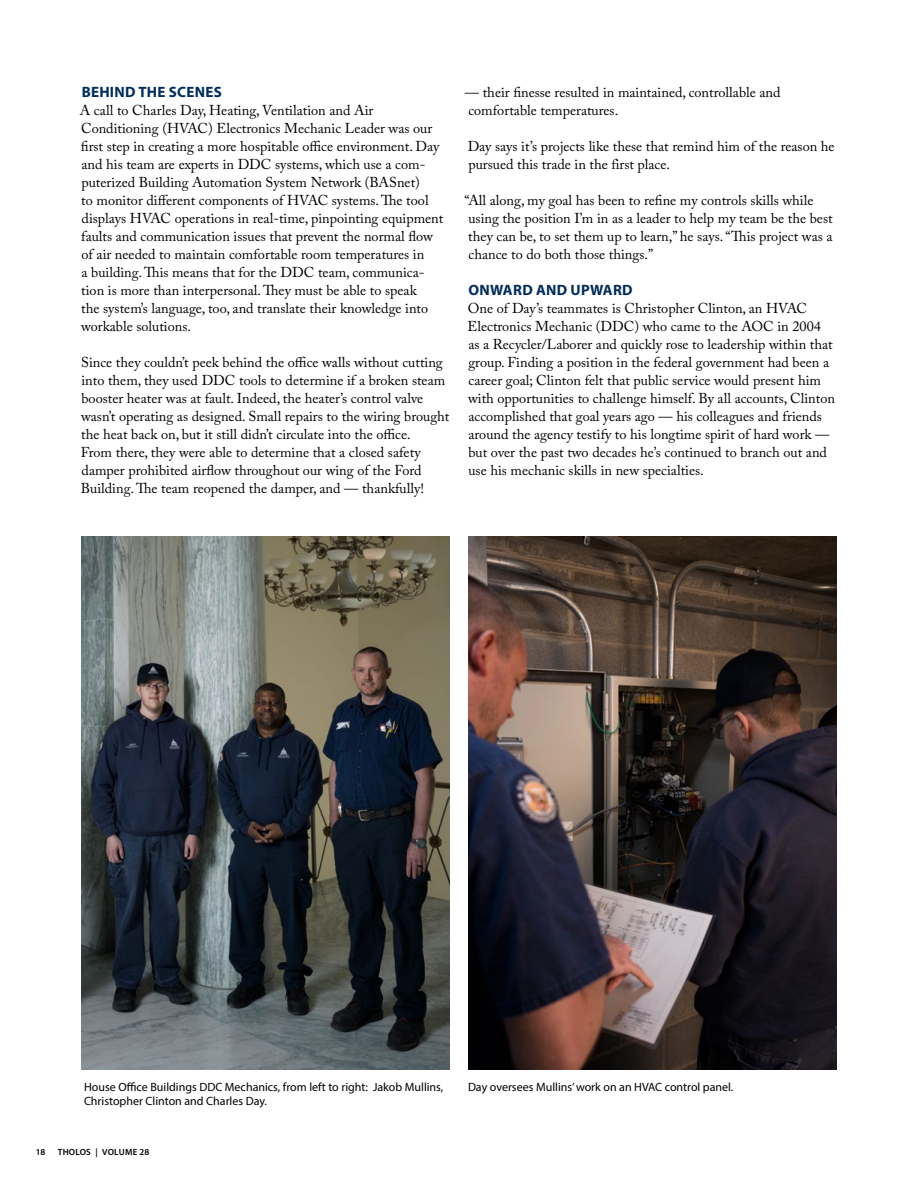
<style>
.page{position:relative;width:918px;height:1188px;background:#fff}
.page>*{position:absolute;margin:0;border:0;box-sizing:border-box;transform-origin:0 0}
.t1{font:700 15px "Myriad Pro";letter-spacing:.02em;color:#002d5d}
.t2{font:14.25px/18px "Adobe Caslon Pro";color:#000}
.t3{font:12px/14.2px "Myriad Pro";color:#000}
.t4{font:600 9px "Myriad Pro";letter-spacing:.02em;color:#000}
</style>
<div class="page">
<img style="left:81px;top:537px;width:369px;height:532px">
<img style="left:468px;top:537px;width:369px;height:532px">
<h3 class="t1" style="left:82px;top:82px;width:142px">BEHIND THE SCENES</h3>
<p class="t2" style="left:80px;top:101px;width:365px">A call to Charles Day, Heating, Ventilation and Air Conditioning (HVAC) Electronics Mechanic Leader was our first step in creating a more hospitable office environment. Day and his team are experts in DDC systems, which use a com&shy;puterized Building Automation System Network (BASnet)<br>to monitor different components of HVAC systems. The tool displays HVAC operations in real-time, pinpointing equipment faults and communication issues that prevent the normal flow of air needed to maintain comfortable room temperatures in<br>a building. This means that for the DDC team, communica&shy;tion is more than interpersonal. They must be able to speak<br>the system’s language, too, and translate their knowledge into workable solutions.</p>
<p class="t2" style="left:81px;top:353px;width:370px">Since they couldn’t peek behind the office walls without cutting into them, they used DDC tools to determine if a broken steam booster heater was at fault. Indeed, the heater’s control valve wasn’t operating as designed. Small repairs to the wiring brought the heat back on, but it still didn’t circulate into the office.<br>From there, they were able to determine that a closed safety damper prohibited airflow throughout our wing of the Ford Building. The team reopened the damper, and — thankfully!</p>
<p class="t2" style="left:465px;top:83px;width:317px">— their finesse resulted in maintained, controllable and comfortable temperatures.</p>
<p class="t2" style="left:468px;top:137px;width:368px">Day says it’s projects like these that remind him of the reason he pursued this trade in the first place.</p>
<p class="t2" style="left:464px;top:191px;width:370px">“All along, my goal has been to refine my controls skills while using the position I’m in as a leader to help my team be the best they can be, to set them up to learn,” he says. “This project was a chance to do both those things.”</p>
<h3 class="t1" style="left:468px;top:280px;width:166px">ONWARD AND UPWARD</h3>
<p class="t2" style="left:468px;top:299px;width:369px">One of Day’s teammates is Christopher Clinton, an HVAC Electronics Mechanic (DDC) who came to the AOC in 2004 as a Recycler/Laborer and quickly rose to leadership within that group. Finding a position in the federal government had been a career goal; Clinton felt that public service would present him with opportunities to challenge himself. By all accounts, Clinton accomplished that goal years ago — his colleagues and friends around the agency testify to his longtime spirit of hard work — but over the past two decades he’s continued to branch out and use his mechanic skills in new specialties.</p>
<p class="t3" style="left:84px;top:1080px;width:361px">House Office Buildings DDC Mechanics, from left to right: Jakob Mullins,<br>Christopher Clinton and Charles Day.</p>
<p class="t3" style="left:468px;top:1080px;width:267px">Day oversees Mullins’ work on an HVAC control panel.</p>
<p class="t4" style="left:36px;top:1146px;width:11px">18</p>
<p class="t4" style="left:58px;top:1146px;width:93px">THOLOS | VOLUME 28</p>
</div>
